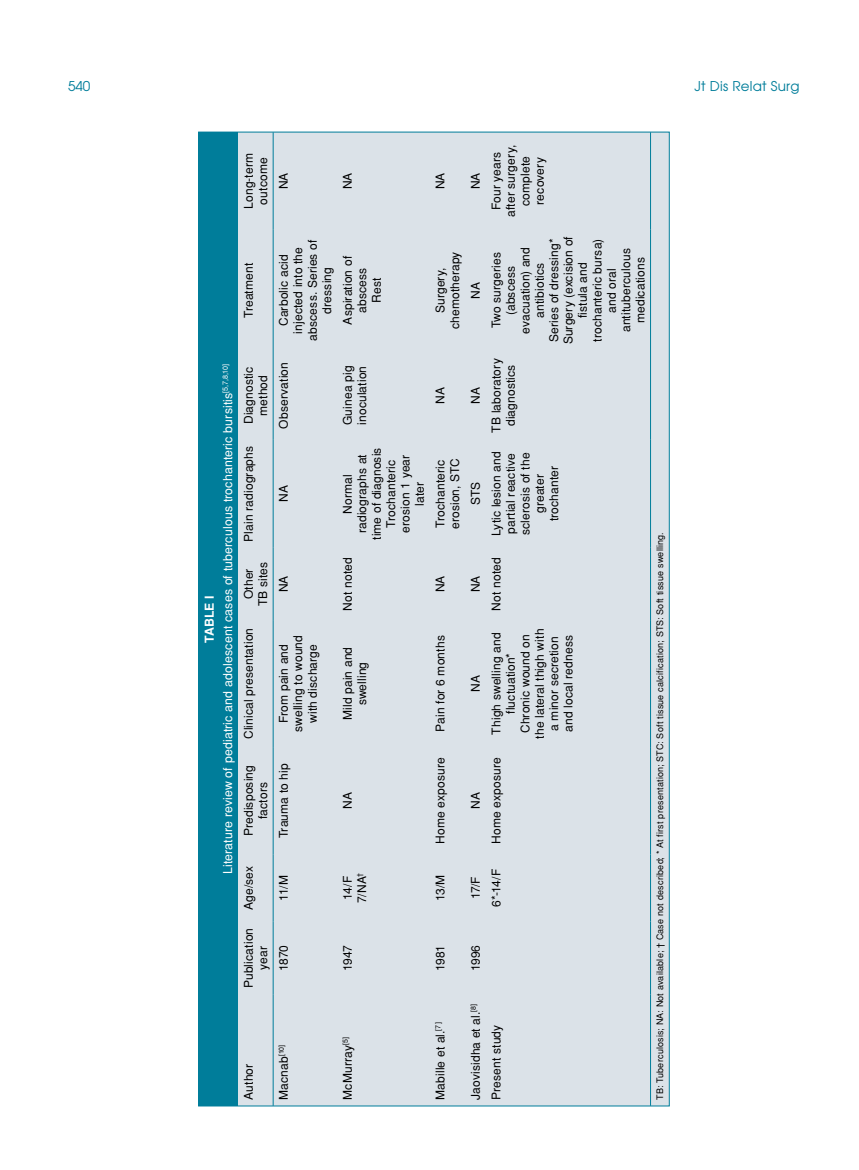
<style>
.page{position:relative;width:859px;height:1170px;background:#fff}
.page>*{position:absolute;margin:0;border:0;box-sizing:border-box;transform-origin:0 0}
.t1{font:13.5px "Avant Garde Tr";letter-spacing:.015em;color:#007d9a}
.t2{font:12.3px "Helvetica Normal Tr";letter-spacing:.01em;color:#fff}
.t3{font:700 12.3px "Helvetica Tr";color:#fff}
.t4{font:12px/14.4px "Helvetica Normal Tr";letter-spacing:.015em;color:#000;text-align:center}
.t5{font:9px "Helvetica Normal Tr";letter-spacing:.025em;color:#000}
</style>
<div class="page">
<div style="left:199px;top:132px;width:470px;height:973px;background:#dbe2e8"></div>
<div style="left:199px;top:132px;width:39px;height:973px;background:#007d9a"></div>
<hr style="left:650px;top:994px;width:1px;height:111px;background:#007d9a">
<hr style="left:650px;top:921px;width:1px;height:73px;background:#007d9a">
<hr style="left:650px;top:854px;width:1px;height:67px;background:#007d9a">
<hr style="left:650px;top:747px;width:1px;height:107px;background:#007d9a">
<hr style="left:650px;top:620px;width:1px;height:127px;background:#007d9a">
<hr style="left:650px;top:547px;width:1px;height:73px;background:#007d9a">
<hr style="left:650px;top:440px;width:1px;height:107px;background:#007d9a">
<hr style="left:650px;top:351px;width:1px;height:89px;background:#007d9a">
<hr style="left:650px;top:230px;width:1px;height:121px;background:#007d9a">
<hr style="left:650px;top:132px;width:1px;height:98px;background:#007d9a">
<hr style="left:273px;top:994px;width:1px;height:111px;background:#007d9a">
<hr style="left:273px;top:921px;width:1px;height:73px;background:#007d9a">
<hr style="left:273px;top:854px;width:1px;height:67px;background:#007d9a">
<hr style="left:273px;top:747px;width:1px;height:107px;background:#007d9a">
<hr style="left:273px;top:620px;width:1px;height:127px;background:#007d9a">
<hr style="left:273px;top:547px;width:1px;height:73px;background:#007d9a">
<hr style="left:273px;top:440px;width:1px;height:107px;background:#007d9a">
<hr style="left:273px;top:351px;width:1px;height:89px;background:#007d9a">
<hr style="left:273px;top:230px;width:1px;height:121px;background:#007d9a">
<hr style="left:273px;top:132px;width:1px;height:98px;background:#007d9a">
<p class="t1" style="left:68px;top:77px;width:24px">540</p>
<p class="t1" style="left:694px;top:77px;width:106px">Jt Dis Relat Surg</p>
<p class="t4" style="left:241px;top:209px;width:57px;rotate:-90deg">Long-term outcome</p>
<p class="t4" style="left:276px;top:189px;width:18px;rotate:-90deg">NA</p>
<p class="t4" style="left:340px;top:189px;width:18px;rotate:-90deg">NA</p>
<p class="t4" style="left:433px;top:189px;width:18px;rotate:-90deg">NA</p>
<p class="t4" style="left:468px;top:189px;width:18px;rotate:-90deg">NA</p>
<p class="t4" style="left:241px;top:318px;width:56px;rotate:-90deg">Treatment</p>
<p class="t3" style="left:202px;top:642px;width:49px;rotate:-90deg">Table I</p>
<p class="t2" style="left:220px;top:874px;width:511px;rotate:-90deg">Literature review of pediatric and adolescent cases of tuberculous trochanteric bursitis<sup>[5,7,8,10]</sup></p>
<p class="t4" style="left:241px;top:424px;width:59px;rotate:-90deg">Diagnostic method</p>
<p class="t4" style="left:241px;top:541px;width:97px;rotate:-90deg">Plain radiographs</p>
<p class="t4" style="left:241px;top:606px;width:46px;rotate:-90deg">Other<br>TB sites</p>
<p class="t4" style="left:241px;top:739px;width:113px;rotate:-90deg">Clinical presentation</p>
<p class="t4" style="left:241px;top:836px;width:73px;rotate:-90deg">Predisposing factors</p>
<p class="t4" style="left:241px;top:909px;width:45px;rotate:-90deg">Age/sex</p>
<p class="t4" style="left:241px;top:988px;width:62px;rotate:-90deg">Publication year</p>
<p class="t4" style="left:276px;top:341px;width:103px;rotate:-90deg">Carbolic acid injected into the abscess. Series of dressing</p>
<p class="t4" style="left:276px;top:429px;width:68px;rotate:-90deg">Observation</p>
<p class="t4" style="left:276px;top:502px;width:18px;rotate:-90deg">NA</p>
<p class="t4" style="left:276px;top:592px;width:18px;rotate:-90deg">NA</p>
<p class="t4" style="left:340px;top:324px;width:70px;rotate:-90deg">Aspiration of abscess<br>Rest</p>
<p class="t4" style="left:340px;top:425px;width:61px;text-align:left;rotate:-90deg">Guinea pig inoculation</p>
<p class="t4" style="left:340px;top:540px;width:94px;rotate:-90deg">Normal radiographs at time of diagnosis<br>Trochanteric erosion 1 year later</p>
<p class="t4" style="left:340px;top:610px;width:55px;rotate:-90deg">Not noted</p>
<p class="t4" style="left:276px;top:732px;width:98px;rotate:-90deg">From pain and swelling to wound with discharge</p>
<p class="t4" style="left:340px;top:720px;width:75px;rotate:-90deg">Mild pain and swelling</p>
<p class="t4" style="left:276px;top:838px;width:76px;rotate:-90deg">Trauma to hip</p>
<p class="t4" style="left:340px;top:809px;width:18px;rotate:-90deg">NA</p>
<p class="t4" style="left:276px;top:900px;width:27px;rotate:-90deg">11/M</p>
<p class="t4" style="left:340px;top:902px;width:31px;text-align:left;rotate:-90deg">14/F<br>7/NA<sup>†</sup></p>
<p class="t4" style="left:276px;top:970px;width:27px;rotate:-90deg">1870</p>
<p class="t4" style="left:340px;top:970px;width:27px;rotate:-90deg">1947</p>
<p class="t4" style="left:241px;top:1099px;width:37px;rotate:-90deg">Author</p>
<p class="t4" style="left:276px;top:1099px;width:56px;rotate:-90deg">Macnab<sup>[10]</sup></p>
<p class="t4" style="left:340px;top:1099px;width:64px;rotate:-90deg">McMurray<sup>[5]</sup></p>
<p class="t4" style="left:433px;top:329px;width:79px;rotate:-90deg">Surgery, chemotherapy</p>
<p class="t4" style="left:468px;top:299px;width:18px;rotate:-90deg">NA</p>
<p class="t4" style="left:433px;top:404px;width:18px;rotate:-90deg">NA</p>
<p class="t4" style="left:468px;top:404px;width:18px;rotate:-90deg">NA</p>
<p class="t4" style="left:433px;top:529px;width:72px;text-align:left;rotate:-90deg">Trochanteric erosion, STC</p>
<p class="t4" style="left:468px;top:505px;width:25px;rotate:-90deg">STS</p>
<p class="t4" style="left:433px;top:592px;width:18px;rotate:-90deg">NA</p>
<p class="t4" style="left:433px;top:731px;width:98px;rotate:-90deg">Pain for 6 months</p>
<p class="t4" style="left:433px;top:843px;width:88px;rotate:-90deg">Home exposure</p>
<p class="t4" style="left:433px;top:901px;width:28px;rotate:-90deg">13/M</p>
<p class="t4" style="left:433px;top:970px;width:27px;rotate:-90deg">1981</p>
<p class="t4" style="left:433px;top:1099px;width:79px;rotate:-90deg">Mabille et al.<sup>[7]</sup></p>
<p class="t4" style="left:468px;top:592px;width:18px;rotate:-90deg">NA</p>
<p class="t4" style="left:468px;top:692px;width:18px;rotate:-90deg">NA</p>
<p class="t4" style="left:468px;top:809px;width:18px;rotate:-90deg">NA</p>
<p class="t4" style="left:468px;top:899px;width:24px;rotate:-90deg">17/F</p>
<p class="t4" style="left:468px;top:971px;width:28px;rotate:-90deg">1996</p>
<p class="t4" style="left:468px;top:1099px;width:97px;rotate:-90deg">Jaovisidha et al.<sup>[8]</sup></p>
<p class="t4" style="left:489px;top:217px;width:74px;rotate:-90deg">Four years after surgery, complete recovery</p>
<p class="t4" style="left:489px;top:344px;width:110px;rotate:-90deg">Two surgeries (abscess evacuation) and antibiotics<br>Series of dressing*<br>Surgery (excision of fistula and trochanteric bursa) and oral antituberculous medications</p>
<p class="t4" style="left:489px;top:432px;width:76px;rotate:-90deg">TB laboratory diagnostics</p>
<p class="t4" style="left:489px;top:536px;width:86px;rotate:-90deg">Lytic lesion and partial reactive sclerosis of the greater trochanter</p>
<p class="t4" style="left:489px;top:610px;width:55px;rotate:-90deg">Not noted</p>
<p class="t4" style="left:489px;top:738px;width:111px;rotate:-90deg">Thigh swelling and fluctuation*<br>Chronic wound on the lateral thigh with a minor secretion and local redness</p>
<p class="t4" style="left:489px;top:843px;width:88px;rotate:-90deg">Home exposure</p>
<p class="t4" style="left:489px;top:906px;width:39px;rotate:-90deg">6*-14/F</p>
<p class="t4" style="left:489px;top:1099px;width:77px;rotate:-90deg">Present study</p>
<p class="t5" style="left:654px;top:1099px;width:569px;rotate:-90deg">TB: Tuberculosis; NA: Not available; † Case not described; * At first presentation; STC: Soft tissue calcification; STS: Soft tissue swelling.</p>
</div>
